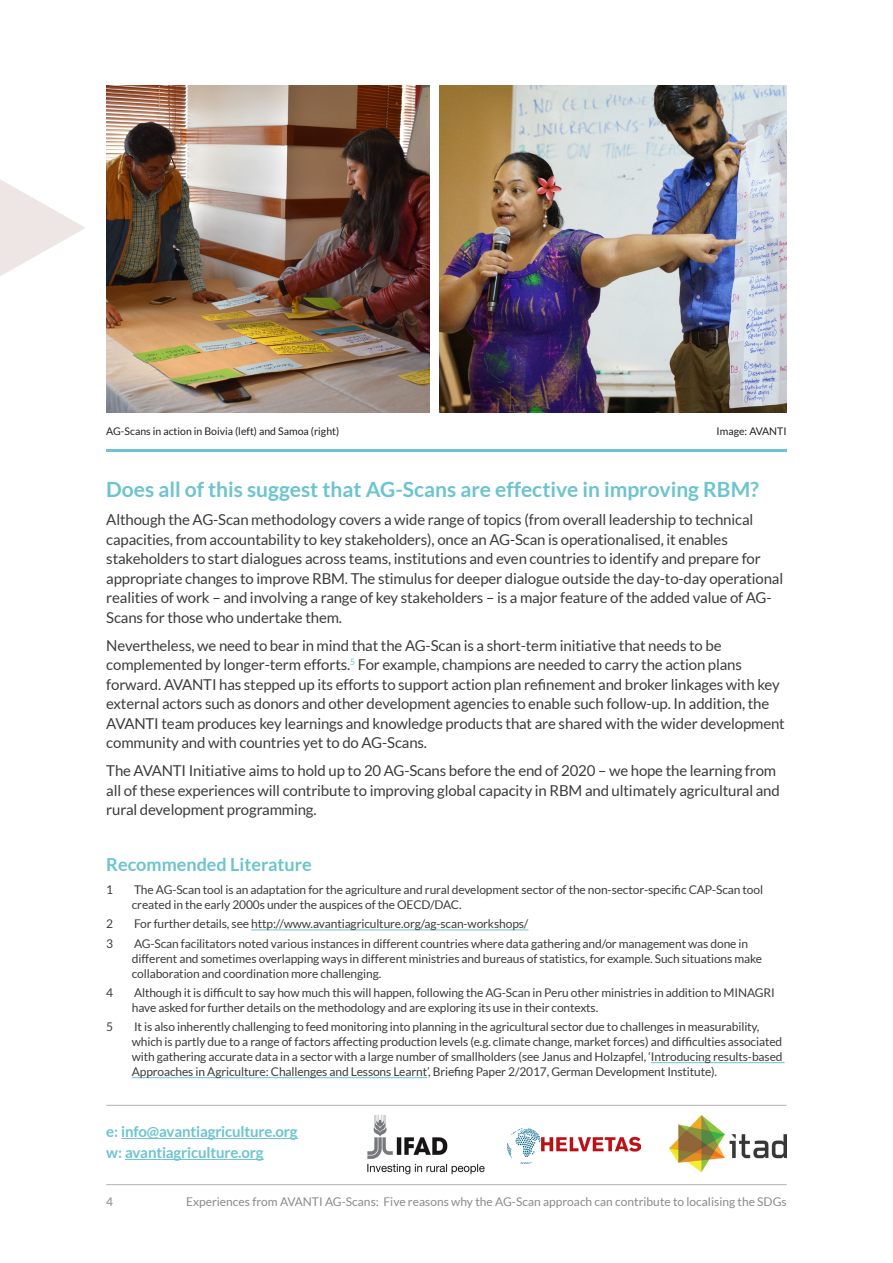
<style>
.page{position:relative;width:893px;height:1263px;background:#fff}
.page>*{position:absolute;margin:0;border:0;box-sizing:border-box;transform-origin:0 0}
.Subhead_1{font:700 21px "Lato";color:#6cc4ce}
.Subhead_1-2{font:700 18px "Lato";color:#6cc4ce}
.Body{font:15px/19.5px "Lato";letter-spacing:-.01em;color:#3c3c3b}
.t1{font:700 15px "Lato";letter-spacing:-.01em;color:#6cc4ce}
.Bibliography{font:12px/15px "Lato";letter-spacing:-.01em;color:#3c3c3b}
.t2{font:12px "Lato";color:#8a8a89}
.t3{font:10.5px "Lato";color:#231f20}
</style>
<div class="page">
<hr style="left:106px;top:1105px;width:681px;height:1px;background:#b1b1b1">
<img style="left:368px;top:1115px;width:117px;height:59px">
<img style="left:507px;top:1129px;width:133px;height:35px">
<img style="left:669px;top:1116px;width:118px;height:55px">
<hr style="left:121px;top:1138px;width:177px;height:1px;background:#6cc4ce">
<hr style="left:125px;top:1159px;width:139px;height:1px;background:#6cc4ce">
<hr style="left:106px;top:1184px;width:681px;height:1px;background:#b1b1b1">
<hr style="left:251px;top:929px;width:277px;height:1px;background:#6cc4ce">
<hr style="left:651px;top:1062px;width:134px;height:1px;background:#6cc4ce">
<hr style="left:132px;top:1077px;width:295px;height:1px;background:#6cc4ce">
<svg style="left:0;top:179px;width:85px;height:97px"></svg>
<hr style="left:106px;top:450px;width:681px;height:2px;background:#6cc4ce">
<img style="left:106px;top:85px;width:324px;height:327px">
<img style="left:439px;top:85px;width:348px;height:327px">
<p class="t3" style="left:106px;top:426px;width:234px">AG-Scans in action in Boivia (left) and Samoa (right)</p>
<p class="t3" style="left:717px;top:426px;width:72px">Image: AVANTI</p>
<p class="Subhead_1" style="left:106px;top:478px;width:654px">Does all of this suggest that AG-Scans are effective in improving RBM?</p>
<p class="Body" style="left:106px;top:510px;width:678px">Although the AG-Scan methodology covers a wide range of topics (from overall leadership to technical capacities, from accountability to key stakeholders), once an AG-Scan is operationalised, it enables stakeholders to start dialogues across teams, institutions and even countries to identify and prepare for appropriate changes to improve RBM. The stimulus for deeper dialogue outside the day-to-day operational realities of work – and involving a range of key stakeholders – is a major feature of the added value of AG-Scans for those who undertake them.</p>
<p class="Body" style="left:106px;top:636px;width:680px">Nevertheless, we need to bear in mind that the AG-Scan is a short-term initiative that needs to be complemented by longer-term efforts.<sup>5</sup> For example, champions are needed to carry the action plans forward. AVANTI has stepped up its efforts to support action plan refinement and broker linkages with key external actors such as donors and other development agencies to enable such follow-up. In addition, the AVANTI team produces key learnings and knowledge products that are shared with the wider development community and with countries yet to do AG-Scans.</p>
<p class="Body" style="left:106px;top:761px;width:675px">The AVANTI Initiative aims to hold up to 20 AG-Scans before the end of 2020 – we hope the learning from all of these experiences will contribute to improving global capacity in RBM and ultimately agricultural and rural development programming.</p>
<p class="Subhead_1-2" style="left:106px;top:854px;width:207px">Recommended Literature</p>
<p class="Bibliography" style="left:106px;top:882px;width:8px">1</p>
<p class="Bibliography" style="left:132px;top:882px;width:633px">The AG-Scan tool is an adaptation for the agriculture and rural development sector of the non-sector-specific CAP-Scan tool created in the early 2000s under the auspices of the OECD/DAC.</p>
<p class="Bibliography" style="left:106px;top:916px;width:8px">2</p>
<p class="Bibliography" style="left:134px;top:916px;width:396px">For further details, see http://www.avantiagriculture.org/ag-scan-workshops/</p>
<p class="Bibliography" style="left:106px;top:936px;width:8px">3</p>
<p class="Bibliography" style="left:132px;top:936px;width:632px">AG-Scan facilitators noted various instances in different countries where data gathering and/or management was done in different and sometimes overlapping ways in different ministries and bureaus of statistics, for example. Such situations make collaboration and coordination more challenging.</p>
<p class="Bibliography" style="left:106px;top:985px;width:8px">4</p>
<p class="Bibliography" style="left:132px;top:985px;width:644px">Although it is difficult to say how much this will happen, following the AG-Scan in Peru other ministries in addition to MINAGRI have asked for further details on the methodology and are exploring its use in their contexts.</p>
<p class="Bibliography" style="left:106px;top:1019px;width:8px">5</p>
<p class="Bibliography" style="left:132px;top:1019px;width:652px">It is also inherently challenging to feed monitoring into planning in the agricultural sector due to challenges in measurability, which is partly due to a range of factors affecting production levels (e.g. climate change, market forces) and difficulties associated with gathering accurate data in a sector with a large number of smallholders (see Janus and Holzapfel, ‘Introducing results-based Approaches in Agriculture: Challenges and Lessons Learnt’, Briefing Paper 2/2017, German Development Institute).</p>
<p class="t1" style="left:106px;top:1123px;width:193px">e: info@avantiagriculture.org</p>
<p class="t1" style="left:106px;top:1144px;width:159px">w: avantiagriculture.org</p>
<p class="t2" style="left:106px;top:1195px;width:8px">4</p>
<p class="t2" style="left:186px;top:1195px;width:602px">Experiences from AVANTI AG-Scans: Five reasons why the AG-Scan approach can contribute to localising the SDGs</p>
</div>
